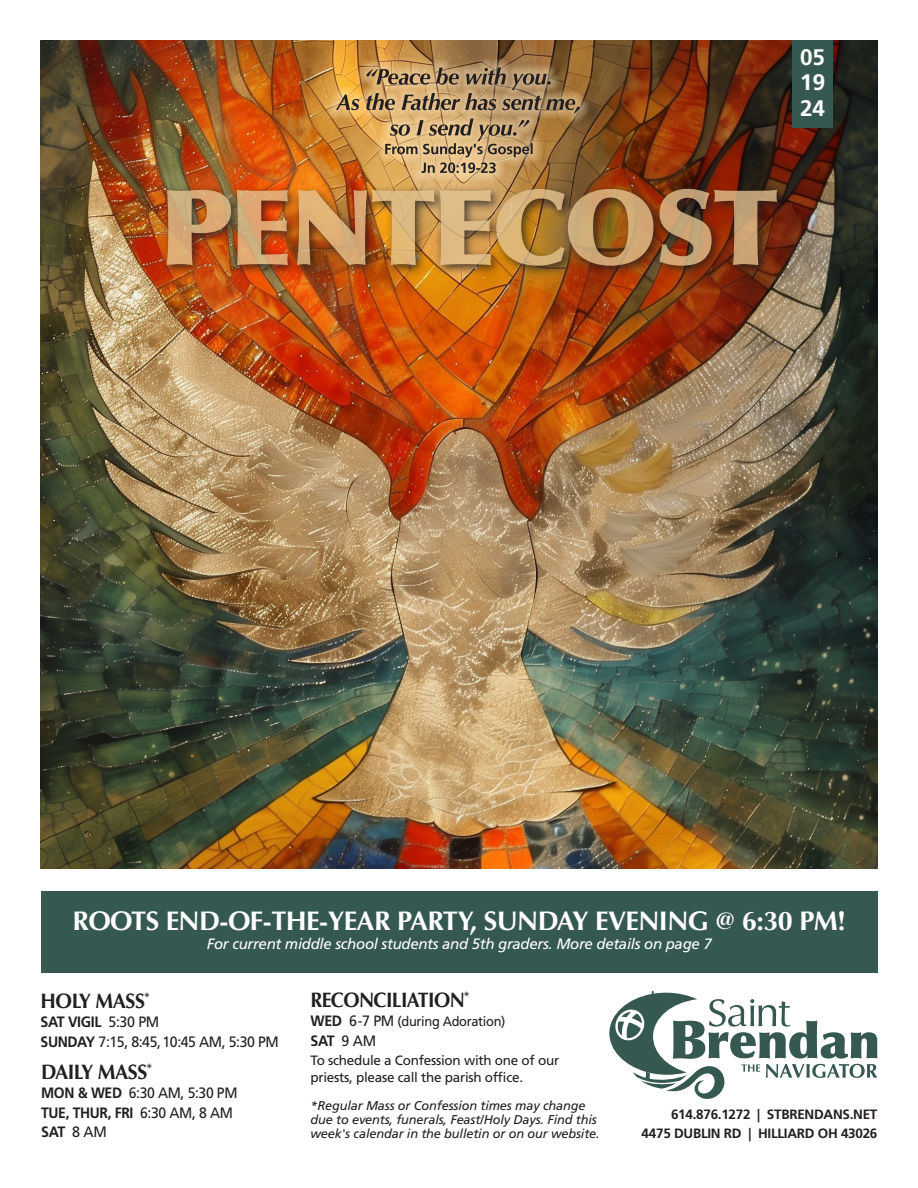
<style>
.page{position:relative;width:918px;height:1188px;background:#fff}
.page>*{position:absolute;margin:0;border:0;box-sizing:border-box;transform-origin:0 0}
.t1{font:900 105px "Optima";letter-spacing:-.03em;color:#e0c190}
.t2{font:700 27px "Optima";letter-spacing:-.02em;color:#fff}
.t3{font:700 22.5px/25.5px "Frutiger LT Std";color:#fff;text-align:justify}
.t4{font:700 21px "Optima";letter-spacing:-.03em;color:#231f20;scale:.95 1}
.t5{font:700 21px "Optima";letter-spacing:-.03em;color:#231f20;scale:.93 1}
.t6{font:italic 15px "Frutiger LT Std";letter-spacing:-.02em;color:#fff}
.t7{font:15px/19.5px "Frutiger LT Std";letter-spacing:-.03em;color:#231f20;scale:.93 1}
.t8{font:15px/19.5px "Frutiger LT Std";letter-spacing:-.03em;color:#231f20;scale:.95 1}
.t9{font:700 15px "Frutiger LT Std";color:#231f20;scale:.95 1}
.t10{font:13.5px/16.5px "Frutiger LT Std";letter-spacing:-.02em;color:#231f20}
.t11{font:700 13.5px/19.5px "Frutiger LT Std";letter-spacing:-.02em;color:#231f20;text-align:right}
.t12{font:13.5px "Frutiger LT Std";letter-spacing:-.02em;color:#231f20;scale:.95 1}
.t13{font:italic 12.75px/14.2px "Frutiger LT Std";letter-spacing:-.01em;color:#231f20}
.s1{font-weight:700}
.s2{font-weight:700;font-size:15px}
.s3{font-size:15px}
.s4{font-weight:400}
</style>
<div class="page">
<img style="left:40px;top:40px;width:837px;height:829px">
<img style="left:161px;top:183px;width:628px;height:95px">
<div style="left:792px;top:40px;width:41px;height:88px;background:#355851"></div>
<svg style="left:609px;top:991px;width:268px;height:108px"></svg>
<div style="left:41px;top:891px;width:837px;height:82px;background:#355851"></div>
<img style="left:326px;top:58px;width:264px;height:125px">
<img style="left:336px;top:68px;width:244px;height:105px">
<p class="t3" style="left:800px;top:44px;width:27px">05<br>19<br>24</p>
<h1 class="t1" style="left:160px;top:164px;width:619px">PENTECOST</h1>
<p class="t2" style="left:72px;top:905px;width:775px">ROOTS END-OF-THE-YEAR PARTY, SUNDAY EVENING @ 6:30 PM!</p>
<p class="t6" style="left:207px;top:935px;width:506px">For current middle school students and 5th graders. More details on page 7</p>
<p class="t4" style="left:41px;top:988px;width:116px">HOLY MASS<sup>*</sup></p>
<p class="t8" style="left:41px;top:1012px;width:252px"><span class="s1">SAT VIGIL</span> 5:30 PM<br><span class="s1">SUNDAY</span> 7:15, 8:45, 10:45 AM, 5:30 PM</p>
<p class="t4" style="left:41px;top:1060px;width:118px">DAILY MASS<sup>*</sup></p>
<p class="t7" style="left:41px;top:1083px;width:213px"><span class="s1">MON &amp; WED</span> 6:30 AM, 5:30 PM<br><span class="s1">TUE, THUR, FRI</span> 6:30 AM, 8 AM<br><span class="s1">SAT</span> 8 AM</p>
<p class="t5" style="left:310px;top:988px;width:172px">RECONCILIATION<sup>*</sup></p>
<p class="t12" style="left:310px;top:1014px;width:207px"><span class="s2">WED</span> <span class="s3">6-7 PM</span> (during Adoration)</p>
<p class="t9" style="left:310px;top:1032px;width:71px">SAT <span class="s4">9 AM</span></p>
<p class="t10" style="left:310px;top:1052px;width:250px">To schedule a Confession with one of our priests, please call the parish office.</p>
<p class="t13" style="left:310px;top:1098px;width:291px">*Regular Mass or Confession times may change due to events, funerals, Feast/Holy Days. Find this week's calendar in the bulletin or on our website.</p>
<p class="t11" style="left:642px;top:1104px;width:237px">614.876.1272 | STBRENDANS.NET<br>4475 DUBLIN RD | HILLIARD OH 43026</p>
</div>
